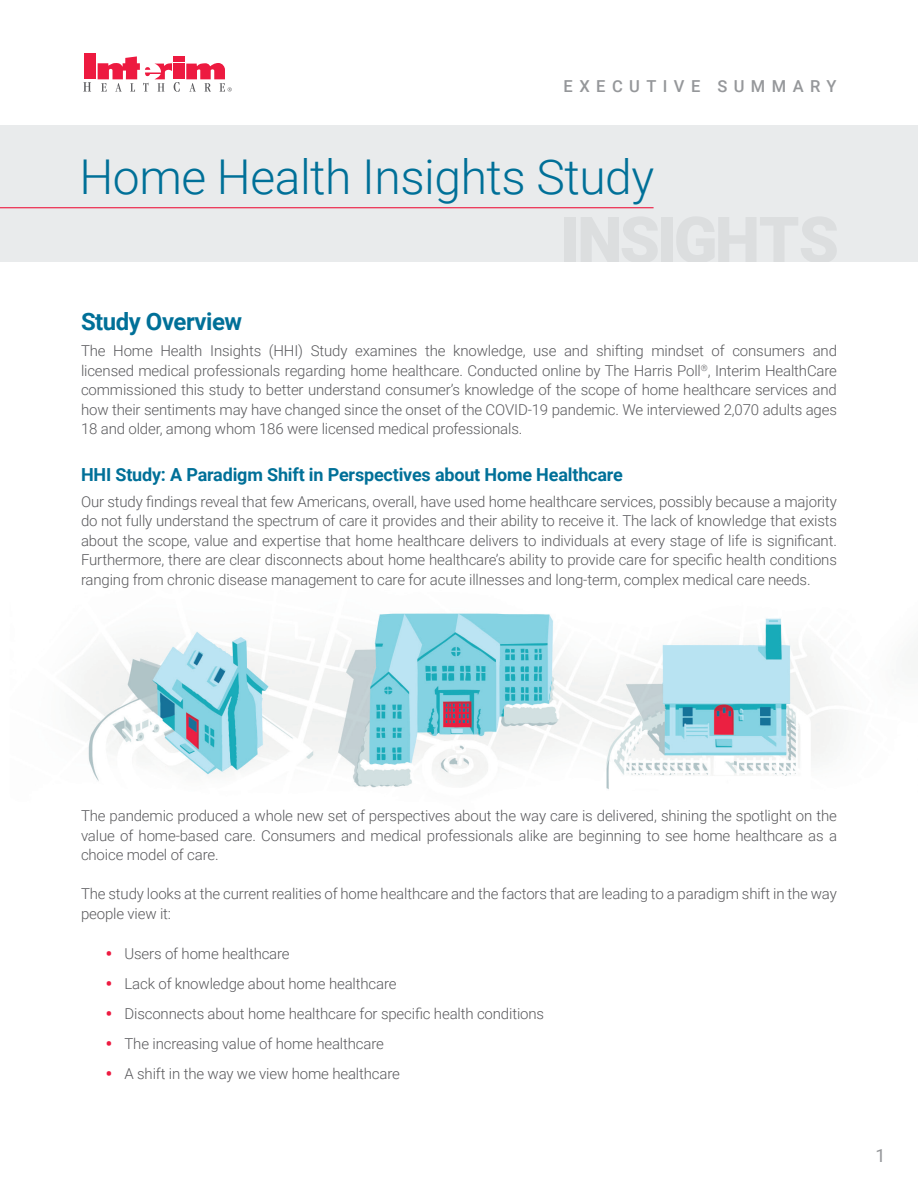
<style>
.page{position:relative;width:918px;height:1188px;background:#fff}
.page>*{position:absolute;margin:0;border:0;box-sizing:border-box;transform-origin:0 0}
.t1{font:300 48px "Roboto";letter-spacing:-.01em;color:#007098}
.t2{font:700 24px "Roboto";letter-spacing:-.02em;color:#007098}
.t3{font:700 18px "Roboto";letter-spacing:-.01em;color:#007098}
.t4{font:18px "Roboto";color:#95979a}
.t5{font:500 16.5px "Roboto";letter-spacing:.39em;color:#95979a}
.t6{font:300 15px/19.5px "Roboto";letter-spacing:-.01em;color:#5a5a5d;text-align:justify}
.s1{font-size:24px;color:#ed1a40}
</style>
<div class="page">
<div style="left:84px;top:53px;width:12px;height:26px;background:#ed1a40"></div>
<div style="left:174px;top:64px;width:11px;height:15px;background:#ed1a40"></div>
<div style="left:174px;top:56px;width:11px;height:6px;background:#ed1a40"></div>
<svg style="left:83px;top:82px;width:8px;height:10px"></svg>
<svg style="left:98px;top:56px;width:82px;height:36px"></svg>
<svg style="left:186px;top:63px;width:46px;height:29px"></svg>
<img style="left:77px;top:613px;width:758px;height:176px">
<div style="left:0;top:126px;width:918px;height:148px;background:#e9ebec"></div>
<div style="left:0;top:263px;width:918px;height:29px;background:#fff"></div>
<hr style="left:0;top:207px;width:654px;height:1px;background:#ed1a40">
<p class="t5" style="left:564px;top:75px;width:275px">EXECUTIVE SUMMARY</p>
<h1 class="t1" style="left:80px;top:143px;width:576px">Home Health Insights Study</h1>
<h2 class="t2" style="left:81px;top:305px;width:163px">Study Overview</h2>
<p class="t6" style="left:81px;top:341px;width:758px">The Home Health Insights (HHI) Study examines the knowledge, use and shifting mindset of consumers and licensed medical professionals regarding home healthcare. Conducted online by The Harris Poll<sup>®</sup>, Interim HealthCare commissioned this study to better understand consumer’s knowledge of the scope of home healthcare services and how their sentiments may have changed since the onset of the COVID-19 pandemic. We interviewed 2,070 adults ages 18 and older, among whom 186 were licensed medical professionals.</p>
<p class="t3" style="left:81px;top:462px;width:543px">HHI Study: A Paradigm Shift in Perspectives about Home Healthcare</p>
<p class="t6" style="left:81px;top:491px;width:758px">Our study findings reveal that few Americans, overall, have used home healthcare services, possibly because a majority do not fully understand the spectrum of care it provides and their ability to receive it. The lack of knowledge that exists about the scope, value and expertise that home healthcare delivers to individuals at every stage of life is significant.<br>Furthermore, there are clear disconnects about home healthcare’s ability to provide care for specific health conditions ranging from chronic disease management to care for acute illnesses and long-term, complex medical care needs.</p>
<p class="t6" style="left:81px;top:806px;width:758px">The pandemic produced a whole new set of perspectives about the way care is delivered, shining the spotlight on the value of home-based care. Consumers and medical professionals alike are beginning to see home healthcare as a choice model of care.</p>
<p class="t6" style="left:81px;top:884px;width:757px">The study looks at the current realities of home healthcare and the factors that are leading to a paradigm shift in the way people view it:</p>
<p class="t6" style="left:105px;top:944px;width:186px"><span class="s1">•</span> Users of home healthcare</p>
<p class="t6" style="left:105px;top:974px;width:293px"><span class="s1">•</span> Lack of knowledge about home healthcare</p>
<p class="t6" style="left:105px;top:1004px;width:441px"><span class="s1">•</span> Disconnects about home healthcare for specific health conditions</p>
<p class="t6" style="left:105px;top:1034px;width:280px"><span class="s1">•</span> The increasing value of home healthcare</p>
<p class="t6" style="left:105px;top:1064px;width:296px"><span class="s1">•</span> A shift in the way we view home healthcare</p>
<p class="t4" style="left:876px;top:1143px;width:12px">1</p>
</div>
